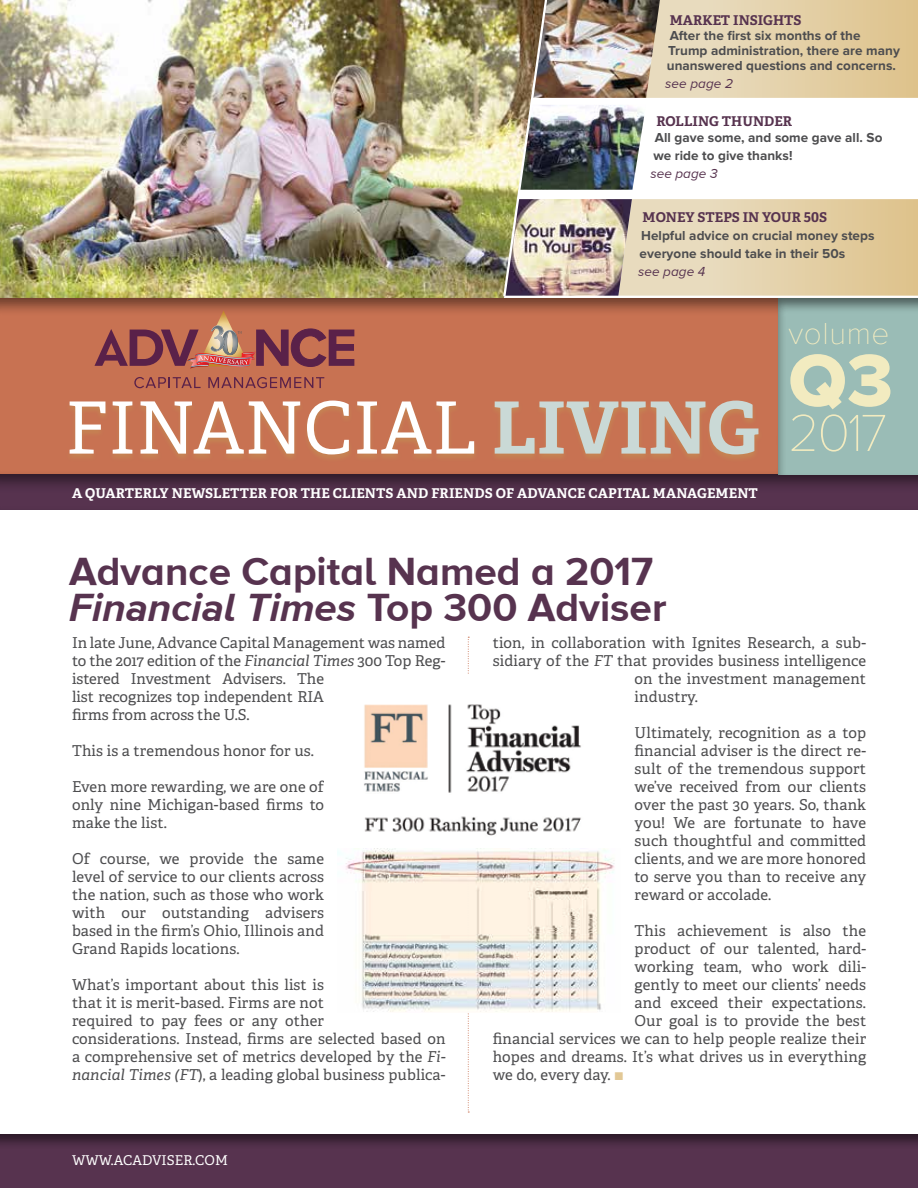
<style>
.page{position:relative;width:918px;height:1188px;background:#fff}
.page>*{position:absolute;margin:0;border:0;box-sizing:border-box;transform-origin:0 0}
.t1{font:76.5px "Proxima Nova Extrabld";color:#f2ebc0}
.t2{font:72px "Adelle PE";color:#fff}
.t3{font:100 54px "Proxima Nova T";color:#f2ebc0}
.t4{font:700 40.5px/36px "Proxima Nova A";color:#57334f}
.t5{font:100 31.5px "Proxima Nova T";letter-spacing:.02em;color:#f2ebc0}
.t6{font:15px/18px "Adelle PE";letter-spacing:.01em;color:#4d4d4f;text-align:justify}
.t7{font:700 13.5px/18px "Proxima Nova";letter-spacing:.005em;color:#4d4d4f}
.t8{font:700 13.5px "Adelle PE";letter-spacing:.01em;color:#fff}
.t9{font:700 13.5px "Adelle PE";letter-spacing:.005em;color:#57334f}
.t10{font:italic 13.5px "Proxima Nova";letter-spacing:.005em;color:#57334f}
.t11{font:13.5px "Adelle PE";letter-spacing:.005em;color:#fff}
.s1{font-weight:700;color:#cad9d6}
.s2{font-style:italic}
.s3{font-family:"Proxima Nova A";font-size:13.5px;color:#e2c896}
</style>
<div class="page">
<img style="left:0;top:0;width:502px;height:290px">
<div style="left:0;top:290px;width:789px;height:187px;background:#000;opacity:.5"></div>
<div style="left:0;top:467px;width:918px;height:43px;background:#000;opacity:.5"></div>
<div style="left:0;top:1126px;width:918px;height:62px;background:#000;opacity:.5"></div>
<div style="left:65px;top:400px;width:698px;height:63px;background:#bcbd57;opacity:.25"></div>
<svg style="left:468px;top:637px;width:1px;height:476px"></svg>
<svg style="left:134px;top:377px;width:67px;height:11px"></svg>
<svg style="left:208px;top:377px;width:116px;height:11px"></svg>
<svg style="left:94px;top:310px;width:260px;height:59px;background:#ab6054"></svg>
<img style="left:337px;top:675px;width:244px;height:180px">
<img style="left:338px;top:848px;width:277px;height:164px">
<div style="left:776px;top:297px;width:142px;height:180px;background:#000;opacity:.5"></div>
<img style="left:502px;top:0;width:416px;height:299px">
<hr style="left:532px;top:98px;width:386px;height:2px;background:#fff">
<hr style="left:518px;top:197px;width:400px;height:2px;background:#fff">
<hr style="left:504px;top:296px;width:414px;height:2px;background:#fff">
<p class="t9" style="left:670px;top:11px;width:133px">MARKET INSIGHTS</p>
<p class="t7" style="left:667px;top:28px;width:235px;line-height:15px">After the first six months of the<br>Trump administration, there are many unanswered questions and concerns.</p>
<p class="t10" style="left:665px;top:76px;width:69px">see page 2</p>
<p class="t9" style="left:656px;top:111px;width:137px">ROLLING THUNDER</p>
<p class="t7" style="left:653px;top:129px;width:231px">All gave some, and some gave all. So we ride to give thanks!</p>
<p class="t10" style="left:650px;top:166px;width:69px">see page 3</p>
<p class="t9" style="left:643px;top:207px;width:186px">MONEY STEPS IN YOUR 50S</p>
<p class="t7" style="left:640px;top:227px;width:236px">Helpful advice on crucial money steps everyone should take in their 50s</p>
<p class="t10" style="left:638px;top:264px;width:69px">see page 4</p>
<h2 class="t2" style="left:65px;top:375px;width:695px">FINANCIAL <span class="s1">LIVING</span></h2>
<p class="t8" style="left:72px;top:484px;width:688px">A QUARTERLY NEWSLETTER FOR THE CLIENTS AND FRIENDS OF ADVANCE CAPITAL MANAGEMENT</p>
<h3 class="t4" style="left:69px;top:556px;width:599px">Advance Capital Named a 2017<br><span class="s2">Financial Times</span> Top 300 Adviser</h3>
<h3 class="t5" style="left:788px;top:316px;width:103px">volume</h3>
<h1 class="t1" style="left:788px;top:336px;width:106px">Q3</h1>
<h3 class="t3" style="left:788px;top:402px;width:100px">2017</h3>
<p class="t6" style="left:72px;top:633px;width:375px;text-align:left">In late June, Advance Capital Management was named to the 2017 edition of the <span class="s2">Financial Times</span> 300 Top Reg&shy;istered Investment Advisers. The<br>list recognizes top independent RIA<br>firms from across the U.S.</p>
<p class="t6" style="left:72px;top:741px;width:244px">This is a tremendous honor for us.</p>
<p class="t6" style="left:72px;top:777px;width:254px">Even more rewarding, we are one of only nine Michigan-based firms to make the list.</p>
<p class="t6" style="left:72px;top:849px;width:254px">Of course, we provide the same level of service to our clients across the nation, such as those who work with our outstanding advisers based in the firm’s Ohio, Illinois and Grand Rapids locations.</p>
<p class="t6" style="left:72px;top:975px;width:375px;text-align:left">What’s important about this list is<br>that it is merit-based. Firms are not<br>required to pay fees or any other<br>considerations. Instead, firms are selected based on a comprehensive set of metrics developed by the <span class="s2">Fi&shy;nancial Times (FT</span>), a leading global business publica-</p>
<p class="t11" style="left:72px;top:1150px;width:157px">WWW.ACADVISER.COM</p>
<p class="t6" style="left:493px;top:633px;width:375px">tion, in collaboration with Ignites Research, a sub-</p>
<p class="t6" style="left:493px;top:651px;width:375px">sidiary of the <span class="s2">FT</span> that provides business intelligence</p>
<p class="t6" style="left:635px;top:669px;width:233px">on the investment management</p>
<p class="t6" style="left:635px;top:687px;width:65px">industry.</p>
<p class="t6" style="left:635px;top:723px;width:233px">Ultimately, recognition as a top financial adviser is the direct re&shy;sult of the tremendous support we’ve received from our clients over the past 30 years. So, thank you! We are fortunate to have such thoughtful and committed clients, and we are more honored to serve you than to receive any reward or accolade.</p>
<p class="t6" style="left:635px;top:921px;width:233px">This achievement is also the</p>
<p class="t6" style="left:635px;top:939px;width:233px">product of our talented, hard-</p>
<p class="t6" style="left:635px;top:957px;width:233px">working team, who work dili-</p>
<p class="t6" style="left:635px;top:975px;width:233px">gently to meet our clients’ needs</p>
<p class="t6" style="left:635px;top:993px;width:233px">and exceed their expectations.</p>
<p class="t6" style="left:635px;top:1011px;width:233px">Our goal is to provide the best</p>
<p class="t6" style="left:493px;top:1029px;width:375px">financial services we can to help people realize their</p>
<p class="t6" style="left:493px;top:1047px;width:375px">hopes and dreams. It’s what drives us in everything</p>
<p class="t6" style="left:493px;top:1065px;width:132px">we do, every day. <span class="s3">■</span></p>
</div>
